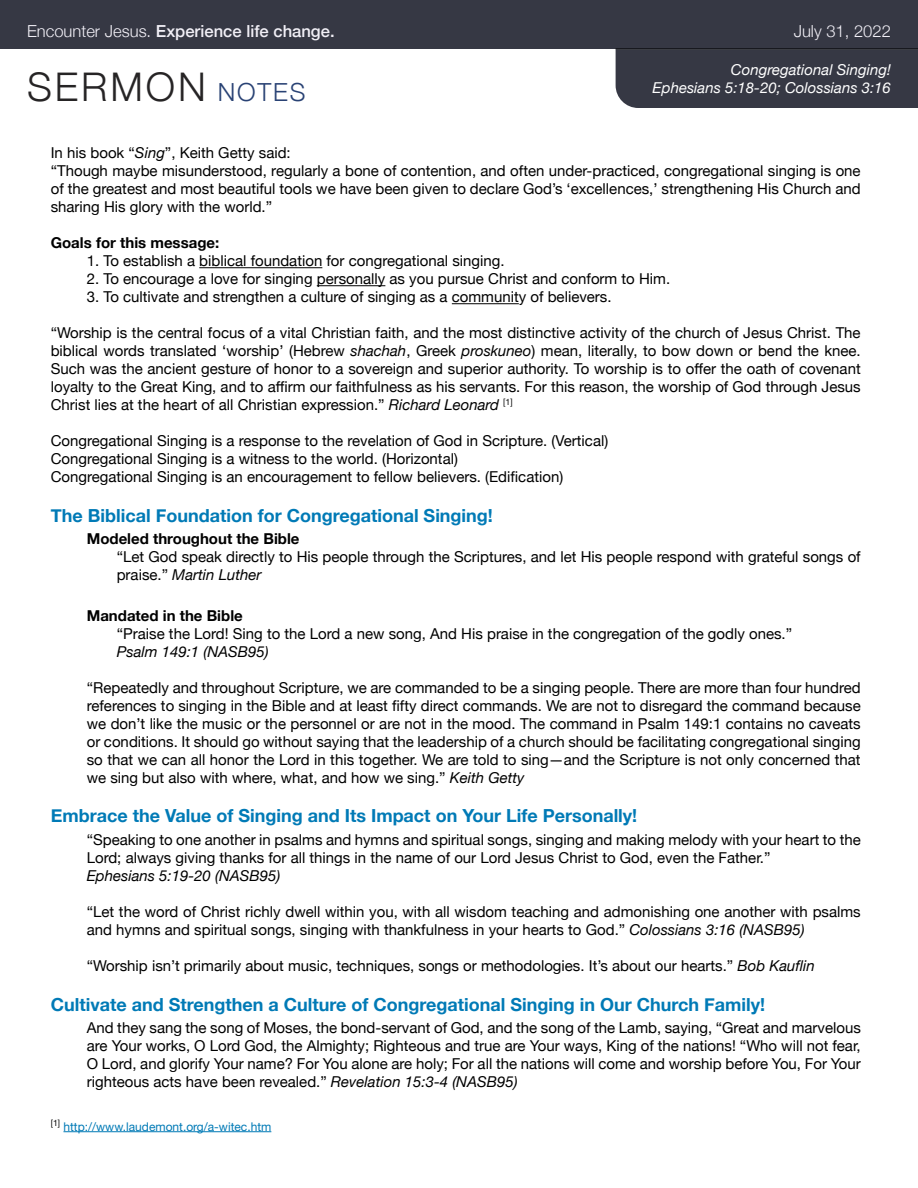
<style>
.page{position:relative;width:918px;height:1188px;background:#fff}
.page>*{position:absolute;margin:0;border:0;box-sizing:border-box;transform-origin:0 0}
.t1{font:300 39.45px "Helvetica Neue";letter-spacing:.075em;color:#262425}
.t2{font:700 18px "Helvetica Neue";color:#007ab6}
.t3{font:500 16.65px "Helvetica Neue";color:#f1eff6}
.t4{font:300 16.65px "Helvetica Neue";color:#f1eff6}
.t5{font:15px/18px "Helvetica Neue";color:#000}
.t6{font:700 15px "Helvetica Neue";color:#000}
.t7{font:italic 15px/18px "Helvetica Neue";color:#fff;text-align:right}
.t8{font:italic 15px "Helvetica Neue";color:#000}
.t9{font:12px "Helvetica Neue";color:#007ab6}
.s1{font-weight:300}
.s2{font-size:24.9px;color:#294274}
.s3{font-style:italic}
</style>
<div class="page">
<div style="left:0;top:0;width:918px;height:49px;background:#363844"></div>
<hr style="left:199px;top:267px;width:123px;height:1px;background:#000">
<hr style="left:317px;top:285px;width:68px;height:1px;background:#000">
<hr style="left:452px;top:303px;width:67px;height:1px;background:#000">
<hr style="left:63px;top:1131px;width:208px;height:1px;background:#007ab6">
<div style="left:616px;top:50px;width:302px;height:58px;background:#363844"></div>
<hr style="left:616px;top:48px;width:302px;height:2px;background:#000">
<p class="t3" style="left:27px;top:18px;width:309px"><span class="s1">Encounter Jesus.</span> Experience life change.</p>
<p class="t4" style="left:794px;top:18px;width:99px">July 31, 2022</p>
<h1 class="t1" style="left:27px;top:55px;width:280px">SERMON <span class="s2">NOTES</span></h1>
<p class="t7" style="left:653px;top:62px;width:240px">Congregational Singing!<br>Ephesians 5:18-20; Colossians 3:16</p>
<p class="t5" style="left:51px;top:145px;width:811px">In his book “<span class="s3">Sing</span>”, Keith Getty said:<br>“Though maybe misunderstood, regularly a bone of contention, and often under-practiced, congregational singing is one of the greatest and most beautiful tools we have been given to declare God’s ‘excellences,’ strengthening His Church and sharing His glory with the world.”</p>
<p class="t6" style="left:51px;top:231px;width:170px">Goals for this message:</p>
<p class="t5" style="left:87px;top:253px;width:419px">1. To establish a biblical foundation for congregational singing.</p>
<p class="t5" style="left:87px;top:271px;width:585px">2. To encourage a love for singing personally as you pursue Christ and conform to Him.</p>
<p class="t5" style="left:87px;top:289px;width:526px">3. To cultivate and strengthen a culture of singing as a community of believers.</p>
<p class="t5" style="left:51px;top:325px;width:812px;text-align:justify">“Worship is the central focus of a vital Christian faith, and the most distinctive activity of the church of Jesus Christ. The biblical words translated ‘worship’ (Hebrew <span class="s3">shachah</span>, Greek <span class="s3">proskuneo</span>) mean, literally, to bow down or bend the knee.<br>Such was the ancient gesture of honor to a sovereign and superior authority. To worship is to offer the oath of covenant loyalty to the Great King, and to affirm our faithfulness as his servants. For this reason, the worship of God through Jesus Christ lies at the heart of all Christian expression.” <span class="s3">Richard Leonard</span> <sup>[1]</sup></p>
<p class="t5" style="left:51px;top:433px;width:559px">Congregational Singing is a response to the revelation of God in Scripture. (Vertical)<br>Congregational Singing is a witness to the world. (Horizontal)<br>Congregational Singing is an encouragement to fellow believers. (Edification)</p>
<p class="t2" style="left:51px;top:501px;width:444px">The Biblical Foundation for Congregational Singing!</p>
<p class="t6" style="left:87px;top:527px;width:214px">Modeled throughout the Bible</p>
<p class="t5" style="left:117px;top:549px;width:745px">“Let God speak directly to His people through the Scriptures, and let His people respond with grateful songs of praise.” <span class="s3">Martin Luther</span></p>
<p class="t6" style="left:87px;top:604px;width:158px">Mandated in the Bible</p>
<p class="t5" style="left:117px;top:625px;width:677px">“Praise the Lord! Sing to the Lord a new song, And His praise in the congregation of the godly ones.”</p>
<p class="t8" style="left:117px;top:641px;width:153px">Psalm 149:1 (NASB95)</p>
<p class="t5" style="left:87px;top:679px;width:776px;text-align:justify">“Repeatedly and throughout Scripture, we are commanded to be a singing people. There are more than four hundred references to singing in the Bible and at least fifty direct commands. We are not to disregard the command because we don’t like the music or the personnel or are not in the mood. The command in Psalm 149:1 contains no caveats or conditions. It should go without saying that the leadership of a church should be facilitating congregational singing so that we can all honor the Lord in this together. We are told to sing—and the Scripture is not only concerned that we sing but also with where, what, and how we sing.” <span class="s3">Keith Getty</span></p>
<p class="t2" style="left:51px;top:802px;width:588px">Embrace the Value of Singing and Its Impact on Your Life Personally!</p>
<p class="t5" style="left:87px;top:831px;width:776px">“Speaking to one another in psalms and hymns and spiritual songs, singing and making melody with your heart to the<br>Lord; always giving thanks for all things in the name of our Lord Jesus Christ to God, even the Father.”</p>
<p class="t8" style="left:87px;top:865px;width:195px">Ephesians 5:19-20 (NASB95)</p>
<p class="t5" style="left:87px;top:903px;width:775px">“Let the word of Christ richly dwell within you, with all wisdom teaching and admonishing one another with psalms and hymns and spiritual songs, singing with thankfulness in your hearts to God.” <span class="s3">Colossians 3:16 (NASB95)</span></p>
<p class="t5" style="left:87px;top:957px;width:730px">“Worship isn’t primarily about music, techniques, songs or methodologies. It’s about our hearts.” <span class="s3">Bob Kauflin</span></p>
<p class="t2" style="left:51px;top:990px;width:716px">Cultivate and Strengthen a Culture of Congregational Singing in Our Church Family!</p>
<p class="t5" style="left:87px;top:1020px;width:776px;text-align:justify">And they sang the song of Moses, the bond-servant of God, and the song of the Lamb, saying, “Great and marvelous are Your works, O Lord God, the Almighty; Righteous and true are Your ways, King of the nations! “Who will not fear, O Lord, and glorify Your name? For You alone are holy; For all the nations will come and worship before You, For Your righteous acts have been revealed.” <span class="s3">Revelation 15:3-4 (NASB95)</span></p>
<p class="t9" style="left:51px;top:1118px;width:222px"><sup>[1]</sup> http://www.laudemont.org/a-witec.htm</p>
</div>
